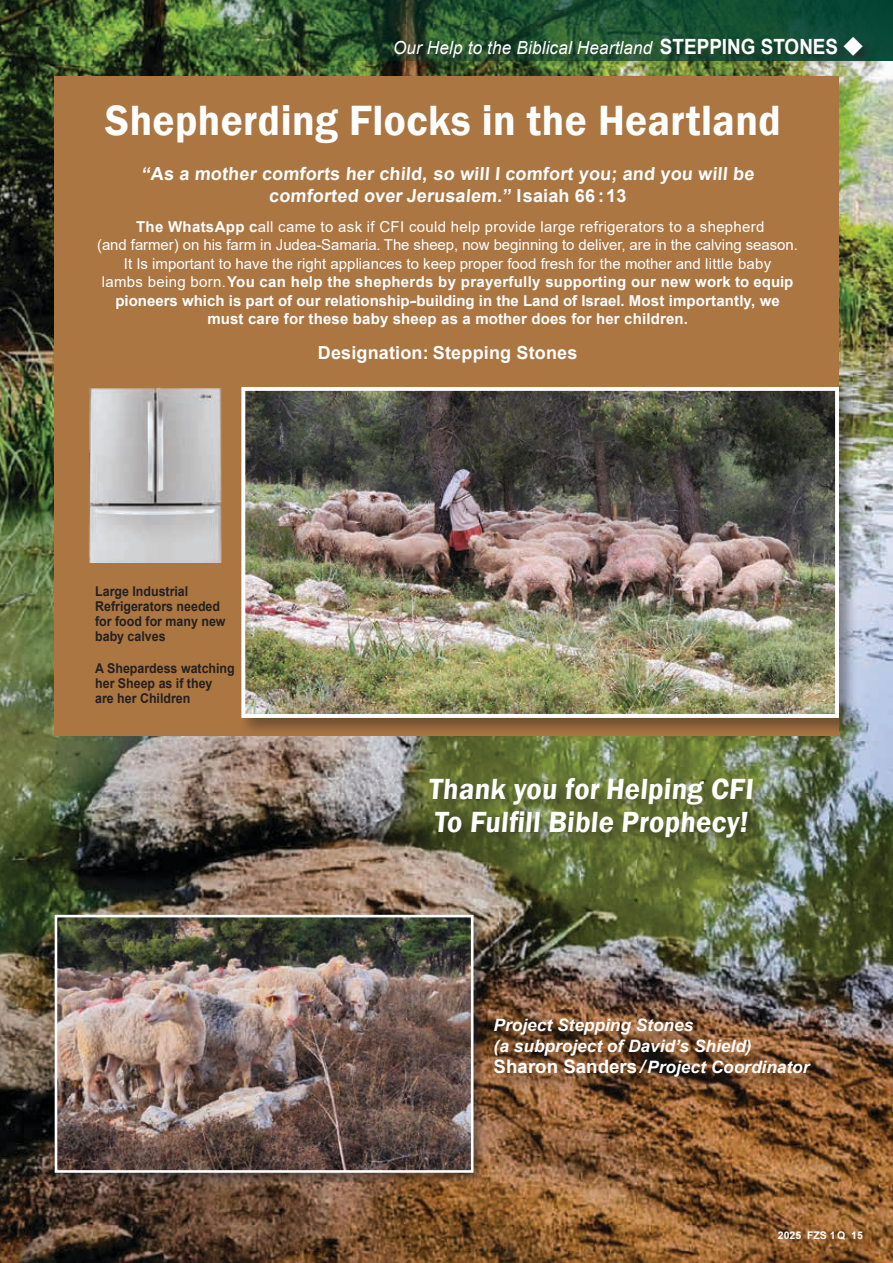
<style>
.page{position:relative;width:893px;height:1263px;background:#fff}
.page>*{position:absolute;margin:0;border:0;box-sizing:border-box;transform-origin:0 0}
.t1{font:600 43.5px "Franklin Gothic";letter-spacing:.01em;color:#fff;scale:.95 1}
.t2{font:600 30px/33px "Franklin Gothic";color:#fff;scale:.95 1}
.t3{font:700 18px/22.2px "Arial";letter-spacing:.01em;color:#fff;text-align:center}
.t4{font:italic 18px "Arial";letter-spacing:.01em;color:#fff;scale:.95 1}
.t5{font:italic 700 17.1px/21px "Arial";color:#fff}
.t6{font:15px/18.5px "Arial";color:#fff;text-align:center}
.t7{font:700 13.5px/15px "Arial";color:#231f20;scale:.92 1}
.t8{font:700 10.5px "Arial";color:#fff}
.s1{font-weight:700;font-style:normal;font-size:21px}
.s2{font-weight:700}
.s3{font-style:normal;font-size:18.6px}
.s4{font-size:18.6px}
</style>
<div class="page">
<img style="left:0;top:0;width:893px;height:1263px">
<svg style="left:210px;top:0;width:683px;height:61px;background:#265433"></svg>
<div style="left:393px;top:36px;width:483px;height:36px;background:#231f20;opacity:.55"></div>
<div style="left:497px;top:1021px;width:332px;height:73px;background:#231f20;opacity:.45"></div>
<div style="left:54px;top:77px;width:785px;height:659px;background:#ac7642"></div>
<div style="left:239px;top:384px;width:619px;height:353px;background:#231f20;opacity:.45"></div>
<img style="left:246px;top:392px;width:588px;height:321px">
<div style="left:241px;top:387px;width:598px;height:331px;border:4px solid #fff"></div>
<div style="left:428px;top:777px;width:338px;height:74px;background:#231f20;opacity:.45"></div>
<img style="left:89px;top:387px;width:133px;height:175px">
<div style="left:53px;top:913px;width:433px;height:272px;background:#231f20;opacity:.45"></div>
<img style="left:59px;top:919px;width:410px;height:250px">
<div style="left:55px;top:915px;width:418px;height:258px;border:3px solid #fff"></div>
<img style="left:0;top:1118px;width:1px;height:145px">
<svg style="left:844px;top:36px;width:19px;height:20px"></svg>
<p class="t4" style="left:393px;top:36px;width:470px">Our Help to the Biblical Heartland <span class="s1">STEPPING STONES</span></p>
<h1 class="t1" style="left:105px;top:93px;width:712px">Shepherding Flocks in the Heartland</h1>
<p class="t3" style="left:141px;top:163px;width:616px">“As a mother comforts her child, so will I comfort you; and you will be comforted over Jerusalem.” I saiah 66 : 13</p>
<p class="t6" style="left:97px;top:217px;width:702px"><span class="s2">The Whats App c</span>all came to ask if CFI could help provide large refrigerators to a shepherd<br>(and farmer) on his farm in Judea-Samaria. The sheep, now beginning to deliver, are in the calving season.<br>It Is important to have the right appliances to keep proper food fresh for the mother and little baby<br>lambs being born. <span class="s2">You can help the shepherds by prayerfully supporting our new work to equip pioneers which is part of our relationship-–building in the Land of Israel. Most importantly, we must care for these baby sheep as a mother does for her children.</span></p>
<p class="t3" style="left:318px;top:341px;width:261px">Designation: Stepping Stones</p>
<p class="t7" style="left:95px;top:584px;width:143px">Large Industrial<br>Refrigerators needed for food for many new baby calves</p>
<p class="t7" style="left:95px;top:660px;width:153px">A Shepardess watching her Sheep as if they<br>are her Children</p>
<h2 class="t2" style="left:428px;top:773px;width:347px">Thank you for Helping CFI<br>To Fulfill Bible Prophecy!</h2>
<p class="t5" style="left:494px;top:1015px;width:317px">Project Stepping Stones<br>(a subproject of David’s Shield)<br><span class="s3">Sharon Sanders</span> <span class="s4">/</span>Project Coordinator</p>
<p class="t8" style="left:778px;top:1228px;width:86px">2025 FZS 1 Q 15</p>
</div>
